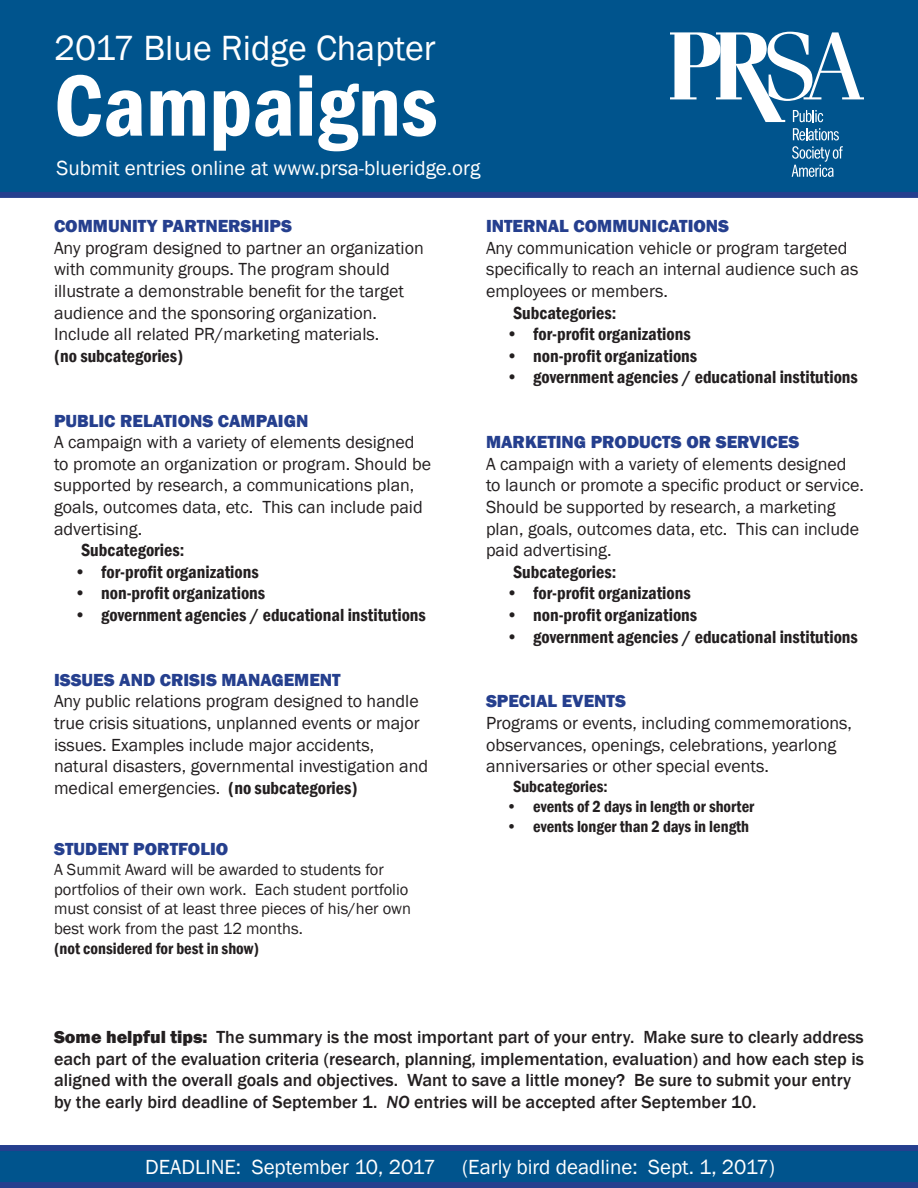
<style>
.page{position:relative;width:918px;height:1188px;background:#fff}
.page>*{position:absolute;margin:0;border:0;box-sizing:border-box;transform-origin:0 0}
.t1{font:600 condensed 90px "Franklin Gothic";color:#fff}
.t2{font:36px "Franklin Gothic";color:#fff}
.t3{font:21px "Franklin Gothic";color:#fff}
.t4{font:18px/21.6px "Franklin Gothic";color:#231f20}
.t5{font:500 18px/21.6px "Franklin Gothic";color:#231f20}
.t6{font:600 condensed 18px "Franklin Gothic";color:#231f20}
.t7{font:800 18px "Franklin Gothic";color:#253f8e}
.t8{font:16.5px/19.8px "Franklin Gothic";color:#231f20}
.t9{font:600 condensed 16.5px "Franklin Gothic";color:#231f20}
.s1{font-weight:600;font-stretch:condensed}
.s2{font-weight:800}
.s3{font-style:italic}
</style>
<div class="page">
<div style="left:0;top:0;width:918px;height:198px;background:#00548d"></div>
<svg style="left:793px;top:128px;width:46px;height:12px"></svg>
<svg style="left:792px;top:146px;width:51px;height:31px;background:#3d7ca8"></svg>
<svg style="left:670px;top:32px;width:194px;height:90px"></svg>
<svg style="left:0;top:1145px;width:918px;height:43px;background:#0a4e8d"></svg>
<p class="t2" style="left:54px;top:26px;width:383px">2017 Blue Ridge Chapter</p>
<p class="t1" style="left:54px;top:45px;width:385px">Campaigns</p>
<p class="t3" style="left:57px;top:155px;width:425px">Submit entries online at www.prsa-blueridge.org</p>
<p class="t7" style="left:54px;top:215px;width:240px">COMMUNITY PARTNERSHIPS</p>
<p class="t4" style="left:54px;top:237px;width:371px">Any program designed to partner an organization with community groups. The program should illustrate a demonstrable benefit for the target audience and the sponsoring organization.<br>Include all related PR/marketing materials.</p>
<p class="t6" style="left:54px;top:344px;width:131px">(no subcategories)</p>
<p class="t7" style="left:54px;top:409px;width:256px">PUBLIC RELATIONS CAMPAIGN</p>
<p class="t4" style="left:54px;top:432px;width:379px">A campaign with a variety of elements designed to promote an organization or program. Should be supported by research, a communications plan, goals, outcomes data, etc. This can include paid advertising.</p>
<p class="t6" style="left:81px;top:538px;width:105px">Subcategories:</p>
<p class="t6" style="left:74px;top:560px;width:186px">• for-profit organizations</p>
<p class="t6" style="left:74px;top:581px;width:193px">• non-profit organizations</p>
<p class="t6" style="left:74px;top:603px;width:353px">• government agencies / educational institutions</p>
<p class="t7" style="left:54px;top:668px;width:288px">ISSUES AND CRISIS MANAGEMENT</p>
<p class="t4" style="left:54px;top:691px;width:376px">Any public relations program designed to handle true crisis situations, unplanned events or major issues. Examples include major accidents, natural disasters, governmental investigation and medical emergencies. <span class="s1">(no subcategories)</span></p>
<p class="t7" style="left:54px;top:837px;width:176px">STUDENT PORTFOLIO</p>
<p class="t8" style="left:54px;top:860px;width:359px">A Summit Award will be awarded to students for portfolios of their own work. Each student portfolio must consist of at least three pieces of his/her own best work from the past 12 months.<br><span class="s1">(not considered for best in show)</span></p>
<p class="t7" style="left:486px;top:215px;width:245px">INTERNAL COMMUNICATIONS</p>
<p class="t4" style="left:486px;top:237px;width:374px">Any communication vehicle or program targeted specifically to reach an internal audience such as employees or members.</p>
<p class="t6" style="left:513px;top:301px;width:105px">Subcategories:</p>
<p class="t6" style="left:506px;top:322px;width:186px">• for-profit organizations</p>
<p class="t6" style="left:506px;top:344px;width:193px">• non-profit organizations</p>
<p class="t6" style="left:506px;top:365px;width:353px">• government agencies / educational institutions</p>
<p class="t7" style="left:486px;top:431px;width:315px">MARKETING PRODUCTS OR SERVICES</p>
<p class="t4" style="left:486px;top:453px;width:379px">A campaign with a variety of elements designed to launch or promote a specific product or service.<br>Should be supported by research, a marketing plan, goals, outcomes data, etc. This can include paid advertising.</p>
<p class="t6" style="left:513px;top:560px;width:105px">Subcategories:</p>
<p class="t6" style="left:506px;top:581px;width:186px">• for-profit organizations</p>
<p class="t6" style="left:506px;top:603px;width:193px">• non-profit organizations</p>
<p class="t6" style="left:506px;top:625px;width:353px">• government agencies / educational institutions</p>
<p class="t7" style="left:486px;top:690px;width:142px">SPECIAL EVENTS</p>
<p class="t4" style="left:486px;top:713px;width:368px">Programs or events, including commemorations, observances, openings, celebrations, yearlong anniversaries or other special events.</p>
<p class="t9" style="left:513px;top:776px;width:96px">Subcategories:</p>
<p class="t9" style="left:506px;top:795px;width:250px">• events of 2 days in length or shorter</p>
<p class="t9" style="left:506px;top:815px;width:244px">• events longer than 2 days in length</p>
<p class="t5" style="left:54px;top:1026px;width:811px"><span class="s2">Some helpful tips:</span> The summary is the most important part of your entry. Make sure to clearly address each part of the evaluation criteria (research, planning, implementation, evaluation) and how each step is aligned with the overall goals and objectives. Want to save a little money? Be sure to submit your entry by the early bird deadline of September 1. <span class="s3">NO</span> entries will be accepted after September 10.</p>
<p class="t3" style="left:145px;top:1154px;width:292px">DEADLINE: September 10, 2017</p>
<p class="t3" style="left:462px;top:1154px;width:314px">(Early bird deadline: Sept. 1, 2017)</p>
</div>
